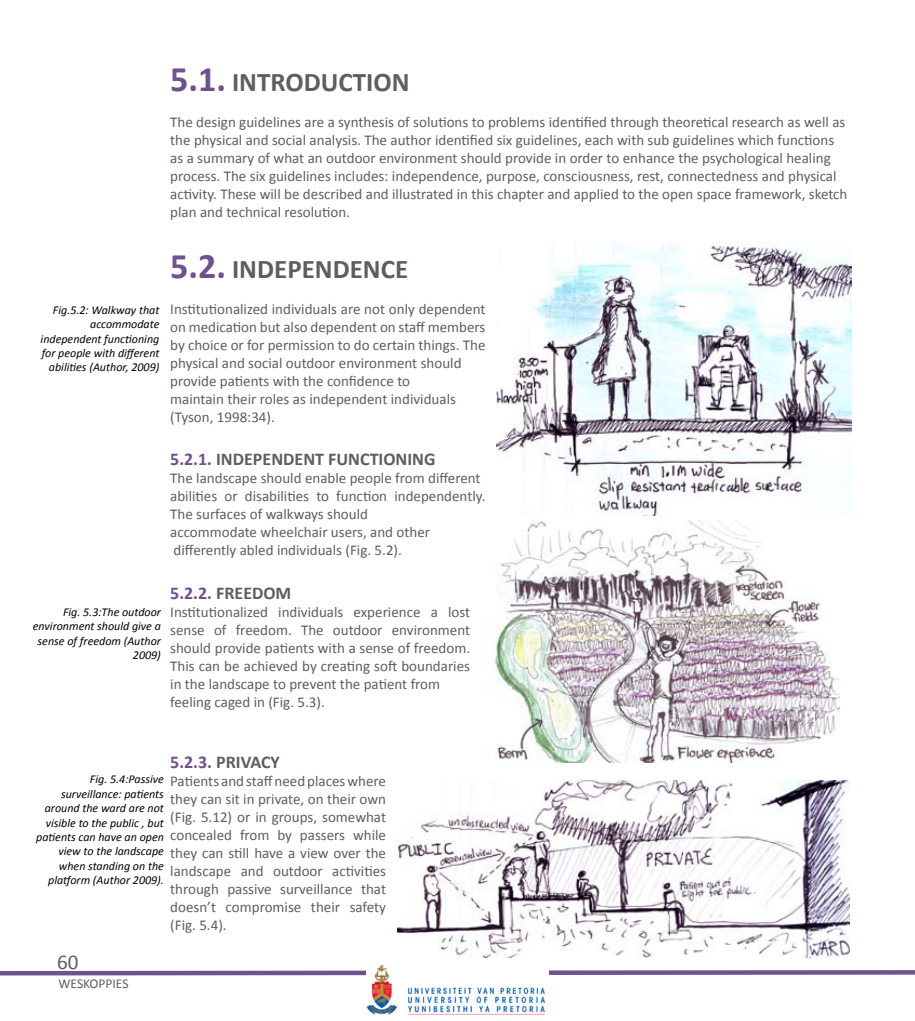
<style>
.page{position:relative;width:915px;height:1021px;background:#fff}
.page>*{position:absolute;margin:0;border:0;box-sizing:border-box;transform-origin:0 0}
.t1{font:700 27px "Calibri";color:#5b5f60}
.t2{font:21px "Calibri";color:#5b5f60}
.t3{font:700 18px "Calibri";color:#5b5f60}
.t4{font:15px/18px "Calibri";color:#5b5f60}
.t5{font:13.5px "Calibri";color:#5b5f60}
.t6{font:italic 12px/14.4px "Calibri";color:#000;text-align:right}
.s1{font-size:36px;color:#6f518d}
.s2{color:#6f518d}
</style>
<div class="page">
<svg style="left:0;top:970px;width:914px;height:6px;background:#937ca9"></svg>
<img style="left:497px;top:242px;width:353px;height:273px">
<img style="left:494px;top:520px;width:345px;height:242px">
<img style="left:397px;top:780px;width:452px;height:177px">
<img style="left:367px;top:965px;width:181px;height:49px">
<p class="t6" style="left:41px;top:302px;width:120px">Fig.5.2: Walkway that accommodate independent functioning for people with different abilities (Author, 2009)</p>
<p class="t6" style="left:33px;top:604px;width:129px">Fig. 5.3:The outdoor environment should give a sense of freedom (Author<br>2009)</p>
<h1 class="t1" style="left:170px;top:65px;width:241px"><span class="s1">5.1.</span> INTRODUCTION</h1>
<p class="t4" style="left:170px;top:112px;width:678px">The design guidelines are a synthesis of solutions to problems identified through theoretical research as well as the physical and social analysis. The author identified six guidelines, each with sub guidelines which functions as a summary of what an outdoor environment should provide in order to enhance the psychological healing process. The six guidelines includes: independence, purpose, consciousness, rest, connectedness and physical activity. These will be described and illustrated in this chapter and applied to the open space framework, sketch plan and technical resolution.</p>
<h1 class="t1" style="left:170px;top:252px;width:239px"><span class="s1">5.2.</span> INDEPENDENCE</h1>
<p class="t4" style="left:170px;top:299px;width:316px">Institutionalized individuals are not only dependent on medication but also dependent on staff members by choice or for permission to do certain things. The physical and social outdoor environment should provide patients with the confidence to<br>maintain their roles as independent individuals (Tyson, 1998:34).</p>
<p class="t3" style="left:170px;top:448px;width:267px"><span class="s2">5.2.1.</span> INDEPENDENT FUNCTIONING</p>
<p class="t4" style="left:170px;top:468px;width:316px">The landscape should enable people from different abilities or disabilities to function independently.<br>The surfaces of walkways should<br>accommodate wheelchair users, and other differently abled individuals (Fig. 5.2).</p>
<p class="t3" style="left:170px;top:581px;width:123px"><span class="s2">5.2.2.</span> FREEDOM</p>
<p class="t4" style="left:170px;top:602px;width:301px">Institutionalized individuals experience a lost sense of freedom. The outdoor environment should provide patients with a sense of freedom.<br>This can be achieved by creating soft boundaries in the landscape to prevent the patient from feeling caged in (Fig. 5.3).</p>
<p class="t3" style="left:170px;top:750px;width:111px"><span class="s2">5.2.3.</span> PRIVACY</p>
<p class="t4" style="left:170px;top:771px;width:217px;text-align:justify">Patients and staff need places where they can sit in private, on their own (Fig. 5.12) or in groups, somewhat concealed from by passers while they can still have a view over the landscape and outdoor activities through passive surveillance that doesn’t compromise their safety (Fig. 5.4).</p>
<p class="t6" style="left:36px;top:771px;width:129px">Fig. 5.4:Passive surveillance: patients around the ward are not visible to the public , but patients can have an open view to the landscape when standing on the platform (Author 2009).</p>
<h2 class="t2" style="left:57px;top:948px;width:23px">60</h2>
<p class="t5" style="left:58px;top:974px;width:71px">WESKOPPIES</p>
</div>
